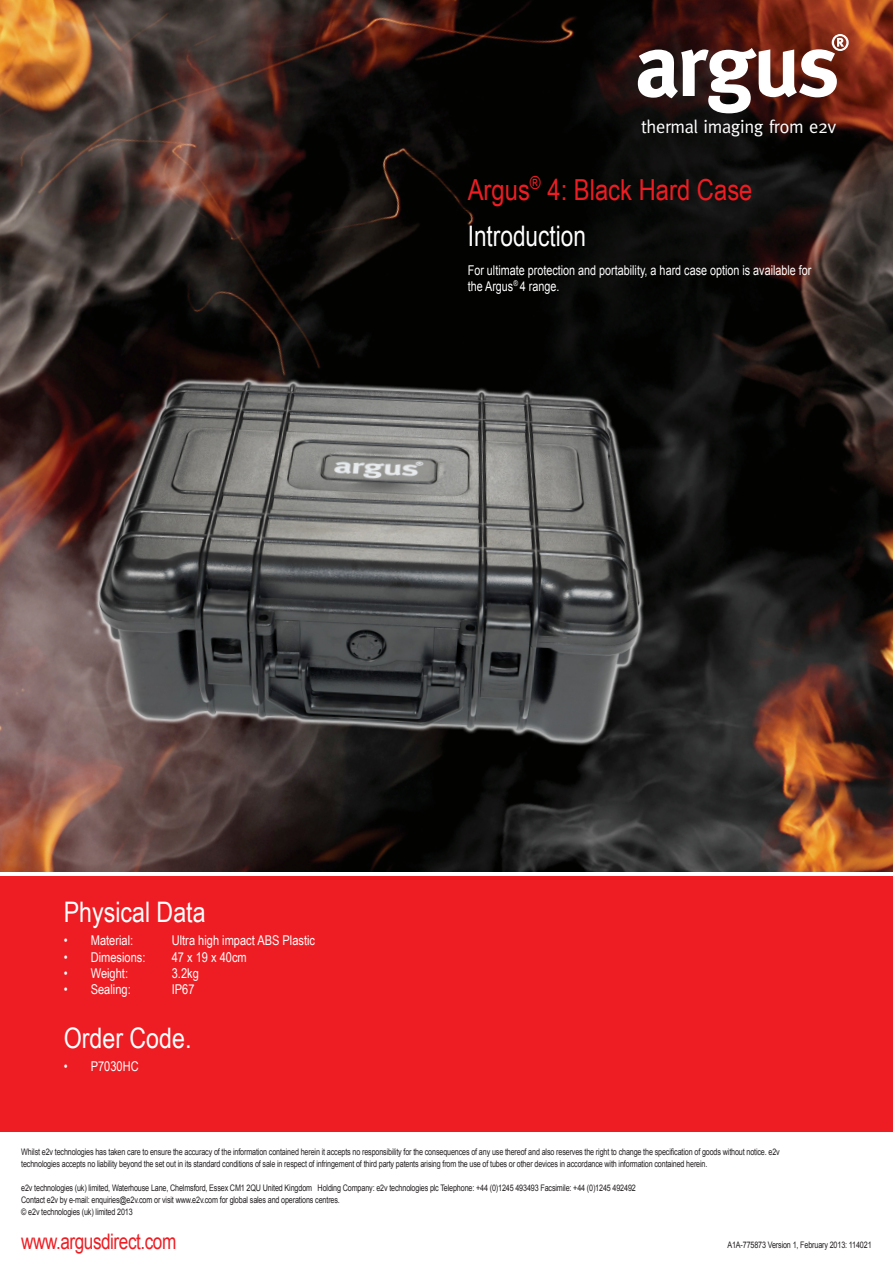
<style>
.page{position:relative;width:893px;height:1263px;background:#fff}
.page>*{position:absolute;margin:0;border:0;box-sizing:border-box;transform-origin:0 0}
.t1{font:29.1px "Arial Narrow";color:#ee1d23}
.t2{font:28.35px "Arial Narrow";color:#fff}
.t3{font:28.35px "Arial";color:#fff;scale:.8 1}
.t4{font:21.45px "Arial";letter-spacing:-.025em;color:#ee1d23;scale:.8 1}
.t5{font:18.6px "Meta";letter-spacing:-.02em;color:#fff}
.t6{font:13.5px "Arial Narrow";color:#fff}
.t7{font:13.5px/16.2px "Arial";color:#fff;scale:.8 1}
.t8{font:9px/12px "Arial";letter-spacing:-.02em;color:#231f20;scale:.8 1}
</style>
<div class="page">
<div style="left:0;top:876px;width:893px;height:255px;background:#ee1d23"></div>
<img style="left:0;top:0;width:893px;height:872px">
<svg style="left:638px;top:34px;width:211px;height:79px"></svg>
<img style="left:32px;top:290px;width:689px;height:504px">
<p class="t5" style="left:641px;top:116px;width:197px">thermal imaging from e2v</p>
<p class="t1" style="left:468px;top:168px;width:286px">Argus<sup>®</sup> 4: Black Hard Case</p>
<p class="t3" style="left:468px;top:217px;width:149px">Introduction</p>
<p class="t7" style="left:468px;top:262px;width:431px">For ultimate protection and portability, a hard case option is available for the Argus<sup>®</sup> 4 range.</p>
<p class="t2" style="left:64px;top:891px;width:143px">Physical Data</p>
<p class="t6" style="left:64px;top:931px;width:71px">• Material:</p>
<p class="t6" style="left:172px;top:931px;width:145px">Ultra high impact ABS Plastic</p>
<p class="t6" style="left:64px;top:947px;width:83px">• Dimesions:</p>
<p class="t6" style="left:172px;top:947px;width:77px">47 x 19 x 40cm</p>
<p class="t6" style="left:64px;top:963px;width:66px">• Weight:</p>
<p class="t6" style="left:172px;top:963px;width:29px">3.2kg</p>
<p class="t6" style="left:64px;top:979px;width:69px">• Sealing:</p>
<p class="t6" style="left:172px;top:979px;width:24px">IP67</p>
<p class="t2" style="left:64px;top:1017px;width:129px">Order Code.</p>
<p class="t6" style="left:64px;top:1056px;width:76px">• P7030HC</p>
<p class="t8" style="left:21px;top:1146px;width:950px">Whilst e2v technologies has taken care to ensure the accuracy of the information contained herein it accepts no responsibility for the consequences of any use thereof and also reserves the right to change the specification of goods without notice. e2v technologies accepts no liability beyond the set out in its standard conditions of sale in respect of infringement of third party patents arising from the use of tubes or other devices in accordance with information contained herein.</p>
<p class="t8" style="left:21px;top:1182px;width:770px">e2v technologies (uk) limited, Waterhouse Lane, Chelmsford, Essex CM1 2QU United Kingdom Holding Company: e2v technologies plc Telephone: +44 (0)1245 493493 Facsimile: +44 (0)1245 492492</p>
<p class="t8" style="left:21px;top:1194px;width:400px">Contact e2v by e-mail: enquiries@e2v.com or visit www.e2v.com for global sales and operations centres.</p>
<p class="t8" style="left:21px;top:1206px;width:141px">© e2v technologies (uk) limited 2013</p>
<p class="t4" style="left:21px;top:1227px;width:195px">www.argusdirect.com</p>
<p class="t8" style="left:727px;top:1239px;width:182px">A1A-775873 Version 1, February 2013: 114021</p>
</div>
